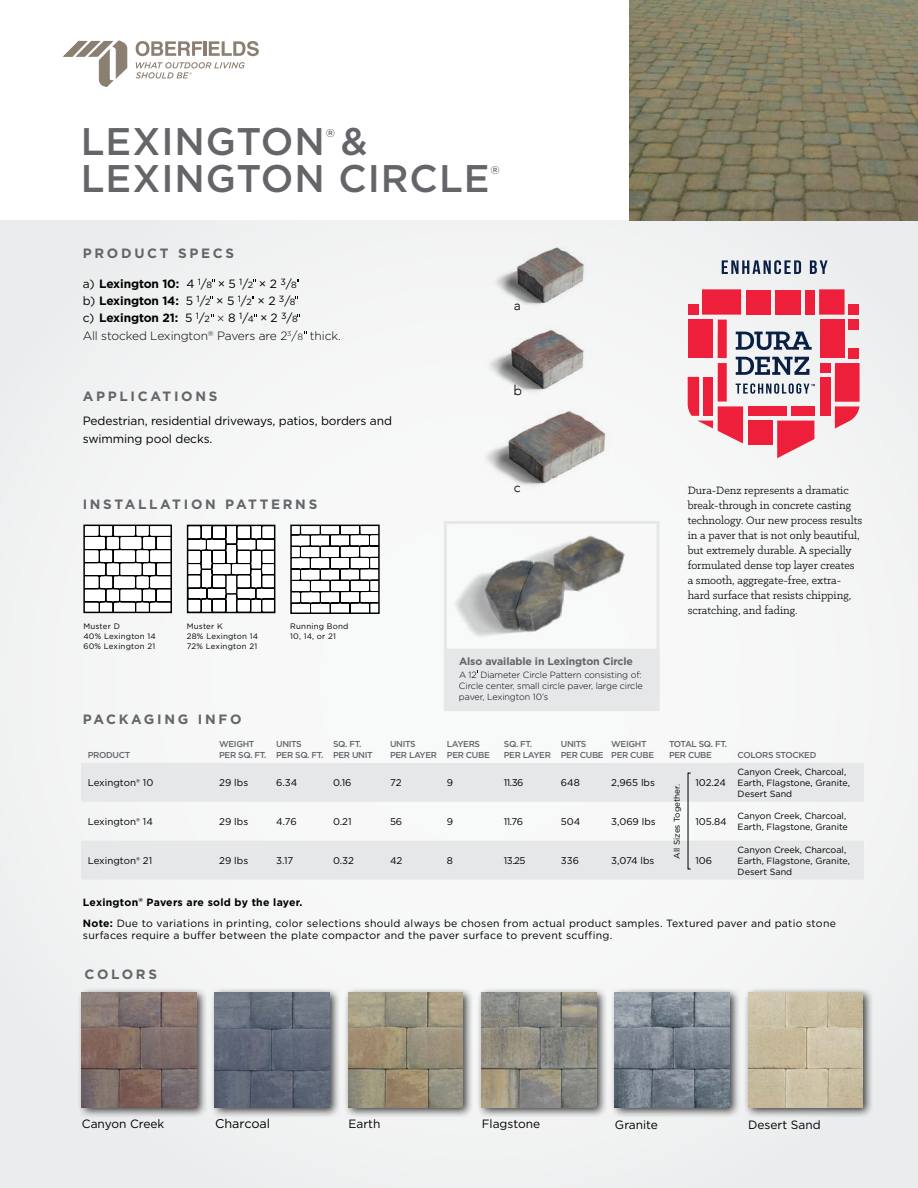
<style>
.page{position:relative;width:918px;height:1188px;background:#fff}
.page>*{position:absolute;margin:0;border:0;box-sizing:border-box;transform-origin:0 0}
.t1{font:500 38.4px "Gotham";letter-spacing:.025em;color:#636569}
.t2{font:300 13.65px "Avenir";color:#000}
.t3{font:700 13.5px "Gotham";letter-spacing:.2em;color:#636569}
.t4{font:12.75px "Gotham";color:#000}
.t5{font:12px/15px "Klinic Slab";color:#000}
.t6{font:12px/17.7px "Gotham";letter-spacing:-.01em;color:#000}
.t7{font:300 12px/17.7px "Gotham";letter-spacing:-.01em;color:#000}
.t8{font:700 12px/16.5px "Gotham";letter-spacing:-.01em;color:#000}
.t9{font:500 11.25px "Gotham";color:#636569}
.t10{font:10.5px/21.5px "Gotham";letter-spacing:.025em;color:#000}
.t11{font:700 10.5px "Gotham";letter-spacing:-.01em;color:#636569}
.t12{font:9.75px "Gotham";color:#000}
.t13{font:9px/10.8px "Gotham";color:#000}
.t14{font:300 9px/10.8px "Gotham";letter-spacing:-.01em;color:#000;text-align:justify}
.t15{font:500 8.7px/10.4px "Gotham";letter-spacing:-.04em;color:#636569}
.t16{font:8.25px "Gotham";color:#000}
.t17{font:7.95px/9.4px "Gotham";letter-spacing:.025em;color:#000}
.s1{font-weight:400}
.s2{font-weight:400;font-size:9px}
.s3{font-weight:700}
.s4{font-family:"Avenir"}
.s5{font-size:9px}
</style>
<div class="page">
<div style="left:0;top:220px;width:918px;height:968px;background:#f4f4f5"></div>
<svg style="left:136px;top:41px;width:66px;height:15px"></svg>
<hr style="left:204px;top:41px;width:3px;height:15px;background:#8b7f71">
<svg style="left:209px;top:41px;width:50px;height:15px"></svg>
<svg style="left:136px;top:62px;width:109px;height:17px"></svg>
<svg style="left:63px;top:40px;width:65px;height:47px"></svg>
<img style="left:629px;top:0;width:289px;height:220px">
<div style="left:477px;top:987px;width:130px;height:132px;background:#000;opacity:.75"></div>
<img style="left:482px;top:992px;width:114px;height:115px">
<div style="left:210px;top:987px;width:131px;height:132px;background:#000;opacity:.75"></div>
<img style="left:215px;top:992px;width:114px;height:115px">
<div style="left:343px;top:987px;width:131px;height:132px;background:#000;opacity:.75"></div>
<img style="left:348px;top:992px;width:115px;height:115px">
<div style="left:610px;top:987px;width:131px;height:132px;background:#000;opacity:.75"></div>
<img style="left:615px;top:992px;width:114px;height:115px">
<div style="left:743px;top:987px;width:131px;height:132px;background:#000;opacity:.75"></div>
<img style="left:748px;top:992px;width:115px;height:115px">
<svg style="left:688px;top:289px;width:172px;height:169px"></svg>
<svg style="left:722px;top:260px;width:79px;height:14px"></svg>
<svg style="left:810px;top:260px;width:18px;height:14px"></svg>
<div style="left:77px;top:987px;width:131px;height:132px;background:#000;opacity:.75"></div>
<img style="left:82px;top:992px;width:114px;height:115px">
<svg style="left:81px;top:763px;width:783px;height:116px;fill:#e6e7e8"></svg>
<svg style="left:85px;top:527px;width:85px;height:84px"></svg>
<div style="left:83px;top:525px;width:89px;height:88px;border:1px solid #000"></div>
<svg style="left:292px;top:527px;width:86px;height:85px"></svg>
<div style="left:290px;top:525px;width:90px;height:89px;border:1px solid #000"></div>
<svg style="left:189px;top:527px;width:84px;height:84px"></svg>
<div style="left:187px;top:525px;width:88px;height:88px;border:1px solid #000"></div>
<img style="left:496px;top:247px;width:88px;height:56px">
<img style="left:490px;top:303px;width:94px;height:88px">
<img style="left:487px;top:411px;width:119px;height:74px">
<div style="left:444px;top:521px;width:216px;height:182px;border:3px solid #e6e7e8"></div>
<div style="left:444px;top:649px;width:216px;height:62px;background:#e6e7e8"></div>
<img style="left:445px;top:527px;width:213px;height:118px">
<h1 class="t1" style="left:81px;top:120px;width:288px">LEXINGTON &amp;</h1>
<p class="t9" style="left:326px;top:127px;width:11px">®</p>
<h1 class="t1" style="left:81px;top:157px;width:410px">LEXINGTON CIRCLE</h1>
<p class="t9" style="left:491px;top:164px;width:11px">®</p>
<p class="t3" style="left:83px;top:245px;width:153px">PRODUCT SPECS</p>
<p class="t8" style="left:83px;top:275px;width:216px"><span class="s1">a)</span> Lexington 10: <span class="s1">4</span> <sup>1</sup><span class="s1">/</span><span class="s2">8</span> <span class="s1">× 5</span> <sup>1</sup><span class="s1">/</span><span class="s2">2</span> <span class="s1">× 2</span> <sup>3</sup><span class="s1">/</span><span class="s2">8 </span><span class="s1">b)</span> Lexington 14: <span class="s1">5</span> <sup>1</sup><span class="s1">/</span><span class="s2">2</span> <span class="s1">× 5</span> <sup>1</sup><span class="s1">/</span><span class="s2">2</span> <span class="s1">× 2</span> <sup>3</sup><span class="s1">/</span><span class="s2">8</span></p>
<p class="t7" style="left:83px;top:309px;width:260px"><span class="s1">c)</span> <span class="s3">Lexington 21:</span> <span class="s1">5</span> <sup>1</sup><span class="s1">/</span><span class="s2">2</span> <span class="s4">×</span> <span class="s1">8</span> <sup>1</sup><span class="s1">/</span><span class="s2">4</span> <span class="s1">× 2</span> <sup>3</sup><span class="s1">/</span><span class="s2">8<br></span>All stocked Lexington<sup>®</sup> Pavers are 2<sup>3</sup>/<span class="s5">8</span> thick.</p>
<p class="t3" style="left:83px;top:388px;width:136px">APPLICATIONS</p>
<p class="t6" style="left:83px;top:412px;width:311px">Pedestrian, residential driveways, patios, borders and swimming pool decks.</p>
<p class="t3" style="left:83px;top:496px;width:236px">INSTALLATION PATTERNS</p>
<p class="t2" style="left:514px;top:297px;width:9px">a</p>
<p class="t2" style="left:514px;top:382px;width:10px">b</p>
<p class="t2" style="left:514px;top:479px;width:8px">c</p>
<p class="t17" style="left:83px;top:622px;width:74px">Muster D<br>40% Lexington 14<br>60% Lexington 21</p>
<p class="t17" style="left:290px;top:622px;width:60px">Running Bond<br>10, 14, or 21</p>
<p class="t17" style="left:187px;top:622px;width:73px">Muster K<br>28% Lexington 14<br>72% Lexington 21</p>
<p class="t3" style="left:83px;top:712px;width:160px">PACKAGING INFO</p>
<p class="t11" style="left:459px;top:656px;width:175px">Also available in Lexington Circle</p>
<p class="t14" style="left:459px;top:670px;width:185px">A 12 Diameter Circle Pattern consisting of:<br>Circle center, small circle paver, large circle paver, Lexington 10’s</p>
<p class="t5" style="left:688px;top:483px;width:176px">Dura-Denz represents a dramatic break-through in concrete casting technology. Our new process results in a paver that is not only beautiful, but extremely durable. A specially formulated dense top layer creates a smooth, aggregate-free, extra&shy;hard surface that resists chipping, scratching, and fading.</p>
<p class="t15" style="left:88px;top:749px;width:44px">PRODUCT</p>
<p class="t15" style="left:219px;top:739px;width:49px">WEIGHT<br>PER SQ. FT.</p>
<p class="t15" style="left:276px;top:739px;width:49px">UNITS<br>PER SQ. FT.</p>
<p class="t15" style="left:333px;top:739px;width:41px">SQ. FT.<br>PER UNIT</p>
<p class="t15" style="left:390px;top:739px;width:48px">UNITS<br>PER LAYER</p>
<p class="t15" style="left:447px;top:739px;width:44px">LAYERS<br>PER CUBE</p>
<p class="t15" style="left:504px;top:739px;width:48px">SQ. FT.<br>PER LAYER</p>
<p class="t15" style="left:561px;top:739px;width:44px">UNITS<br>PER CUBE</p>
<p class="t15" style="left:611px;top:739px;width:44px">WEIGHT<br>PER CUBE</p>
<p class="t15" style="left:669px;top:739px;width:60px">TOTAL SQ. FT.<br>PER CUBE</p>
<p class="t15" style="left:738px;top:749px;width:80px">COLORS STOCKED</p>
<p class="t12" style="left:88px;top:777px;width:67px">Lexington® 10</p>
<p class="t12" style="left:219px;top:777px;width:30px">29 lbs</p>
<p class="t12" style="left:276px;top:777px;width:23px">6.34</p>
<p class="t12" style="left:333px;top:777px;width:20px">0.16</p>
<p class="t12" style="left:390px;top:777px;width:13px">72</p>
<p class="t12" style="left:447px;top:777px;width:8px">9</p>
<p class="t12" style="left:504px;top:777px;width:21px">11.36</p>
<p class="t12" style="left:561px;top:777px;width:20px">648</p>
<p class="t12" style="left:611px;top:777px;width:45px">2,965 lbs</p>
<p class="t12" style="left:695px;top:777px;width:32px">102.24</p>
<p class="t13" style="left:738px;top:766px;width:114px">Canyon Creek, Charcoal,<br>Earth, Flagstone, Granite,<br>Desert Sand</p>
<p class="t12" style="left:88px;top:815px;width:67px">Lexington® 14</p>
<p class="t12" style="left:219px;top:815px;width:30px">29 lbs</p>
<p class="t12" style="left:276px;top:815px;width:22px">4.76</p>
<p class="t12" style="left:333px;top:815px;width:20px">0.21</p>
<p class="t12" style="left:390px;top:815px;width:14px">56</p>
<p class="t12" style="left:447px;top:815px;width:8px">9</p>
<p class="t12" style="left:504px;top:815px;width:21px">11.76</p>
<p class="t12" style="left:561px;top:815px;width:21px">504</p>
<p class="t12" style="left:611px;top:815px;width:46px">3,069 lbs</p>
<p class="t12" style="left:695px;top:815px;width:33px">105.84</p>
<p class="t13" style="left:738px;top:811px;width:112px">Canyon Creek, Charcoal,<br>Earth, Flagstone, Granite</p>
<p class="t12" style="left:88px;top:854px;width:66px">Lexington® 21</p>
<p class="t12" style="left:219px;top:854px;width:30px">29 lbs</p>
<p class="t12" style="left:276px;top:854px;width:19px">3.17</p>
<p class="t12" style="left:333px;top:854px;width:22px">0.32</p>
<p class="t12" style="left:390px;top:854px;width:14px">42</p>
<p class="t12" style="left:447px;top:854px;width:8px">8</p>
<p class="t12" style="left:504px;top:854px;width:23px">13.25</p>
<p class="t12" style="left:561px;top:854px;width:20px">336</p>
<p class="t12" style="left:611px;top:854px;width:45px">3,074 lbs</p>
<p class="t12" style="left:695px;top:854px;width:18px">106</p>
<p class="t13" style="left:738px;top:844px;width:114px">Canyon Creek, Charcoal,<br>Earth, Flagstone, Granite,<br>Desert Sand</p>
<p class="t16" style="left:672px;top:859px;width:76px;rotate:-90deg">All Sizes Together.</p>
<p class="t10" style="left:83px;top:891px;width:755px"><span class="s3">Lexington</span><sup>®</sup> <span class="s3">Pavers are sold by the layer.<br>Note:</span> Due to variations in printing, color selections should always be chosen from actual product samples. Textured paver and patio stone</p>
<p class="t10" style="left:83px;top:925px;width:531px">surfaces require a buffer between the plate compactor and the paver surface to prevent scuffing.</p>
<p class="t3" style="left:85px;top:966px;width:74px">COLORS</p>
<p class="t6" style="left:82px;top:1114px;width:84px">Canyon Creek</p>
<p class="t4" style="left:215px;top:1115px;width:57px">Charcoal</p>
<p class="t6" style="left:348px;top:1114px;width:33px">Earth</p>
<p class="t6" style="left:482px;top:1114px;width:60px">Flagstone</p>
<p class="t6" style="left:615px;top:1115px;width:45px">Granite</p>
<p class="t6" style="left:748px;top:1115px;width:74px">Desert Sand</p>
</div>
